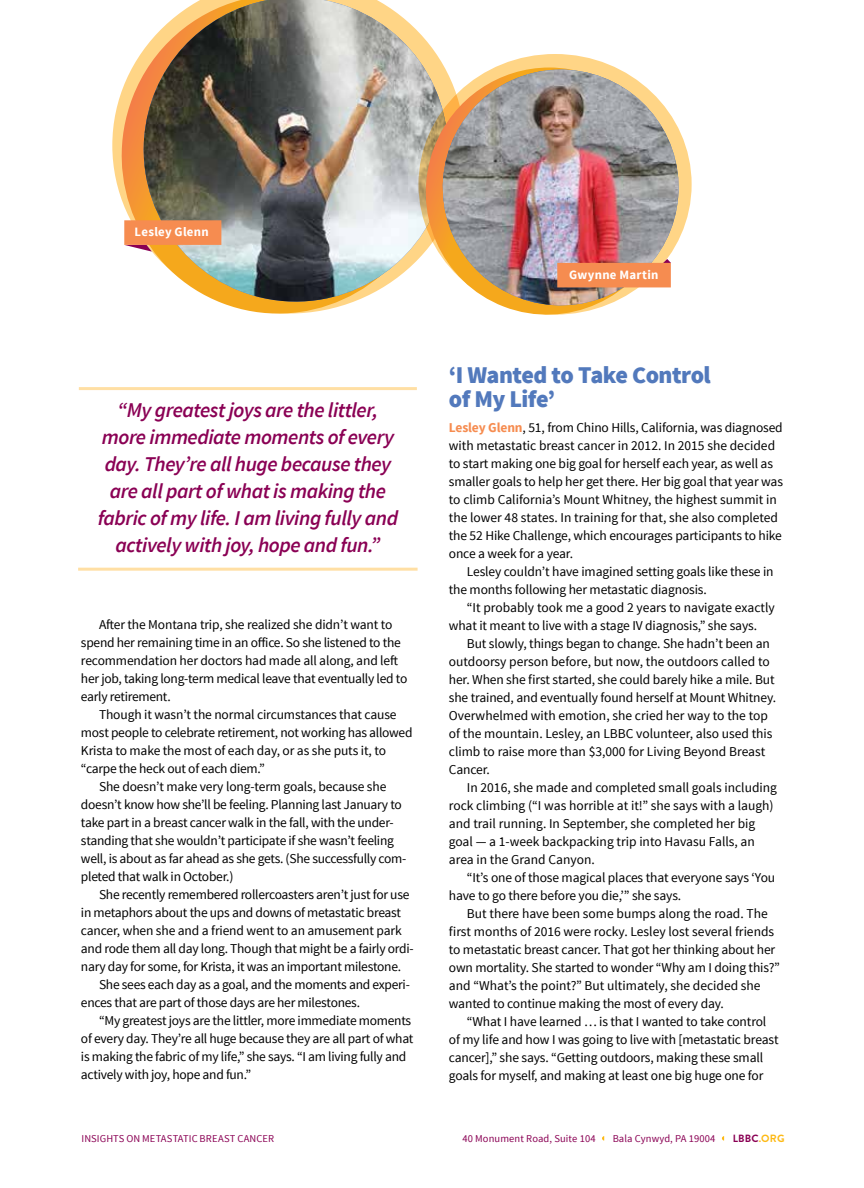
<style>
.page{position:relative;width:864px;height:1188px;background:#fff}
.page>*{position:absolute;margin:0;border:0;box-sizing:border-box;transform-origin:0 0}
.t1{font:900 24px/24px "Source Sans Pro";letter-spacing:-.025em;color:#5279bc}
.t2{font:italic 600 21px/27px "Source Sans Pro";letter-spacing:-.02em;color:#8a0054;text-align:center}
.t3{font:13.5px/18px "Source Sans Pro";letter-spacing:-.01em;color:#000}
.t4{font:700 12.75px "Source Sans Pro";letter-spacing:.02em;color:#fff}
.t5{font:10.5px "Source Sans Pro";letter-spacing:.01em;color:#8a0054}
.t6{font:700 10.5px "Brandon Grotesque";letter-spacing:.02em;color:#8a0054}
.s1{font-weight:700;color:#f68c50}
.s2{color:#fdb913}
</style>
<div class="page">
<hr style="left:79px;top:387px;width:338px;height:3px;background:#ffdfa4">
<hr style="left:78px;top:568px;width:340px;height:3px;background:#ffdfa4">
<svg style="left:112px;top:58px;width:225px;height:256px"></svg>
<img style="left:138px;top:0;width:305px;height:307px">
<svg style="left:124px;top:220px;width:97px;height:32px;background:#ee955f"></svg>
<svg style="left:410px;top:68px;width:277px;height:247px"></svg>
<svg style="left:439px;top:65px;width:244px;height:5px"></svg>
<img style="left:439px;top:70px;width:244px;height:240px">
<svg style="left:557px;top:259px;width:114px;height:28px;background:#ee8a58"></svg>
<p class="t4" style="left:135px;top:224px;width:76px">Lesley Glenn</p>
<h2 class="t2" style="left:98px;top:397px;width:302px">“My greatest joys are the littler, more immediate moments of every day. They’re all huge because they are all part of what is making the fabric of my life. I am living fully and actively with joy, hope and fun.”</h2>
<p class="t3" style="left:81px;top:616px;width:328px;text-indent:18px">After the Montana trip, she realized she didn’t want to spend her remaining time in an office. So she listened to the recommendation her doctors had made all along, and left her job, taking long-term medical leave that eventually led to early retirement.</p>
<p class="t3" style="left:99px;top:706px;width:299px">Though it wasn’t the normal circumstances that cause</p>
<p class="t3" style="left:81px;top:724px;width:333px">most people to celebrate retirement, not working has allowed</p>
<p class="t3" style="left:81px;top:742px;width:307px">Krista to make the most of each day, or as she puts it, to</p>
<p class="t3" style="left:81px;top:760px;width:185px">“carpe the heck out of each diem.”</p>
<p class="t3" style="left:99px;top:778px;width:289px">She doesn’t make very long-term goals, because she</p>
<p class="t3" style="left:81px;top:796px;width:322px">doesn’t know how she’ll be feeling. Planning last January to</p>
<p class="t3" style="left:81px;top:814px;width:314px">take part in a breast cancer walk in the fall, with the under-</p>
<p class="t3" style="left:81px;top:832px;width:314px">standing that she wouldn’t participate if she wasn’t feeling</p>
<p class="t3" style="left:81px;top:850px;width:327px">well, is about as far ahead as she gets. (She successfully com-</p>
<p class="t3" style="left:81px;top:868px;width:154px">pleted that walk in October.)</p>
<p class="t3" style="left:99px;top:886px;width:312px">She recently remembered rollercoasters aren’t just for use</p>
<p class="t3" style="left:81px;top:904px;width:322px">in metaphors about the ups and downs of metastatic breast</p>
<p class="t3" style="left:81px;top:922px;width:322px">cancer, when she and a friend went to an amusement park</p>
<p class="t3" style="left:81px;top:940px;width:334px">and rode them all day long. Though that might be a fairly ordi-</p>
<p class="t3" style="left:81px;top:958px;width:322px">nary day for some, for Krista, it was an important milestone.</p>
<p class="t3" style="left:99px;top:976px;width:312px">She sees each day as a goal, and the moments and experi-</p>
<p class="t3" style="left:81px;top:994px;width:281px">ences that are part of those days are her milestones.</p>
<p class="t3" style="left:99px;top:1012px;width:314px">“My greatest joys are the littler, more immediate moments</p>
<p class="t3" style="left:81px;top:1030px;width:334px">of every day. They’re all huge because they are all part of what</p>
<p class="t3" style="left:81px;top:1048px;width:327px">is making the fabric of my life,” she says. “I am living fully and</p>
<p class="t3" style="left:81px;top:1066px;width:172px">actively with joy, hope and fun.”</p>
<p class="t4" style="left:569px;top:266px;width:91px">Gwynne Martin</p>
<h1 class="t1" style="left:449px;top:364px;width:263px">‘I Wanted to Take Control of My Life’</h1>
<p class="t3" style="left:449px;top:419px;width:336px"><span class="s1">Lesley Glenn</span>, 51, from Chino Hills, California, was diagnosed with metastatic breast cancer in 2012. In 2015 she decided to start making one big goal for herself each year, as well as smaller goals to help her get there. Her big goal that year was to climb California’s Mount Whitney, the highest summit in the lower 48 states. In training for that, she also completed the 52 Hike Challenge, which encourages participants to hike once a week for a year.</p>
<p class="t3" style="left:449px;top:563px;width:326px;text-indent:18px">Lesley couldn’t have imagined setting goals like these in the months following her metastatic diagnosis.</p>
<p class="t3" style="left:449px;top:599px;width:327px;text-indent:18px">“It probably took me a good 2 years to navigate exactly what it meant to live with a stage IV diagnosis,” she says.</p>
<p class="t3" style="left:449px;top:635px;width:329px;text-indent:18px">But slowly, things began to change. She hadn’t been an outdoorsy person before, but now, the outdoors called to her. When she first started, she could barely hike a mile. But she trained, and eventually found herself at Mount Whitney.<br>Overwhelmed with emotion, she cried her way to the top of the mountain. Lesley, an LBBC volunteer, also used this climb to raise more than $3,000 for Living Beyond Breast Cancer.</p>
<p class="t3" style="left:449px;top:779px;width:330px;text-indent:18px">In 2016, she made and completed small goals including rock climbing (“I was horrible at it!” she says with a laugh) and trail running. In September, she completed her big goal — a 1-week backpacking trip into Havasu Falls, an area in the Grand Canyon.</p>
<p class="t3" style="left:449px;top:869px;width:328px;text-indent:18px">“It’s one of those magical places that everyone says ‘You have to go there before you die,’” she says.</p>
<p class="t3" style="left:449px;top:905px;width:333px;text-indent:18px">But there have been some bumps along the road. The first months of 2016 were rocky. Lesley lost several friends to metastatic breast cancer. That got her thinking about her own mortality. She started to wonder “Why am I doing this?” and “What’s the point?” But ultimately, she decided she wanted to continue making the most of every day.</p>
<p class="t3" style="left:449px;top:1013px;width:331px;text-indent:18px">“What I have learned … is that I wanted to take control of my life and how I was going to live with [metastatic breast cancer],” she says. “Getting outdoors, making these small goals for myself, and making at least one big huge one for</p>
<p class="t5" style="left:82px;top:1132px;width:194px">INSIGHTS ON METASTATIC BREAST CANCER</p>
<p class="t5" style="left:462px;top:1132px;width:135px">40 Monument Road, Suite 104</p>
<p class="t5" style="left:613px;top:1132px;width:104px">Bala Cynwyd, PA 19004</p>
<p class="t6" style="left:733px;top:1131px;width:53px">LBBC<span class="s2">.ORG</span></p>
</div>
